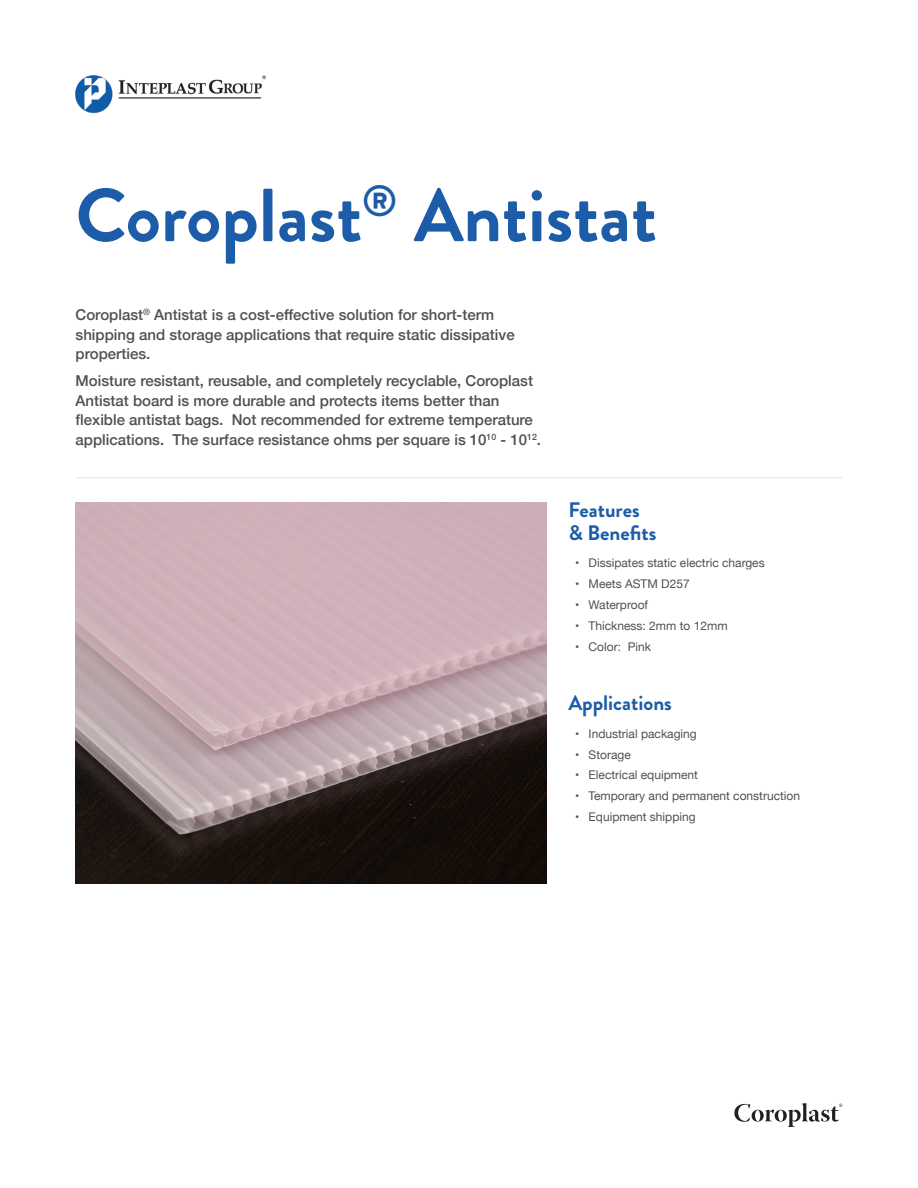
<style>
.page{position:relative;width:918px;height:1188px;background:#fff}
.page>*{position:absolute;margin:0;border:0;box-sizing:border-box;transform-origin:0 0}
.t1{font:700 75px "Brandon Grotesque";color:#1c5ca9}
.Subheaders_-_Bullete{font:700 21px "Brandon Grotesque";color:#1c5ca9}
.Copy_-_Product_Info{font:500 15px/19.5px "Helvetica Neue";color:#4f5151}
.t2{font:12px "Helvetica Neue";color:#4f5151}
.s1{color:#515151}
</style>
<div class="page">
<img style="left:75px;top:75px;width:191px;height:39px">
<svg style="left:734px;top:1103px;width:108px;height:24px"></svg>
<hr style="left:76px;top:477px;width:766px;height:1px;background:#e1e3e8">
<img style="left:76px;top:503px;width:471px;height:381px">
<p class="t1" style="left:76px;top:163px;width:583px">Coroplast<sup>®</sup> Antistat</p>
<p class="Copy_-_Product_Info" style="left:76px;top:304px;width:441px">Coroplast<sup>®</sup> Antistat is a cost-effective solution for short-term shipping and storage applications that require static dissipative properties.</p>
<p class="Copy_-_Product_Info" style="left:76px;top:370px;width:467px">Moisture resistant, reusable, and completely recyclable, Coroplast Antistat board is more durable and protects items better than flexible antistat bags. Not recommended for extreme temperature applications. The surface resistance ohms per square is 10<sup>10</sup> - 10<sup>12</sup>.</p>
<p class="Subheaders_-_Bullete" style="left:568px;top:495px;width:73px">Features</p>
<p class="Subheaders_-_Bullete" style="left:568px;top:518px;width:90px">&amp; Benefits</p>
<p class="t2" style="left:575px;top:555px;width:191px"><span class="s1">•</span> Dissipates static electric charges</p>
<p class="t2" style="left:575px;top:575px;width:116px"><span class="s1">•</span> Meets ASTM D257</p>
<p class="t2" style="left:575px;top:596px;width:75px"><span class="s1">•</span> Waterproof</p>
<p class="t2" style="left:575px;top:617px;width:154px"><span class="s1">•</span> Thickness: 2mm to 12mm</p>
<p class="t2" style="left:575px;top:638px;width:77px"><span class="s1">•</span> Color: Pink</p>
<p class="Subheaders_-_Bullete" style="left:568px;top:688px;width:105px">Applications</p>
<p class="t2" style="left:575px;top:725px;width:123px"><span class="s1">•</span> Industrial packaging</p>
<p class="t2" style="left:575px;top:746px;width:57px"><span class="s1">•</span> Storage</p>
<p class="t2" style="left:575px;top:766px;width:124px"><span class="s1">•</span> Electrical equipment</p>
<p class="t2" style="left:575px;top:787px;width:227px"><span class="s1">•</span> Temporary and permanent construction</p>
<p class="t2" style="left:575px;top:808px;width:122px"><span class="s1">•</span> Equipment shipping</p>
</div>
